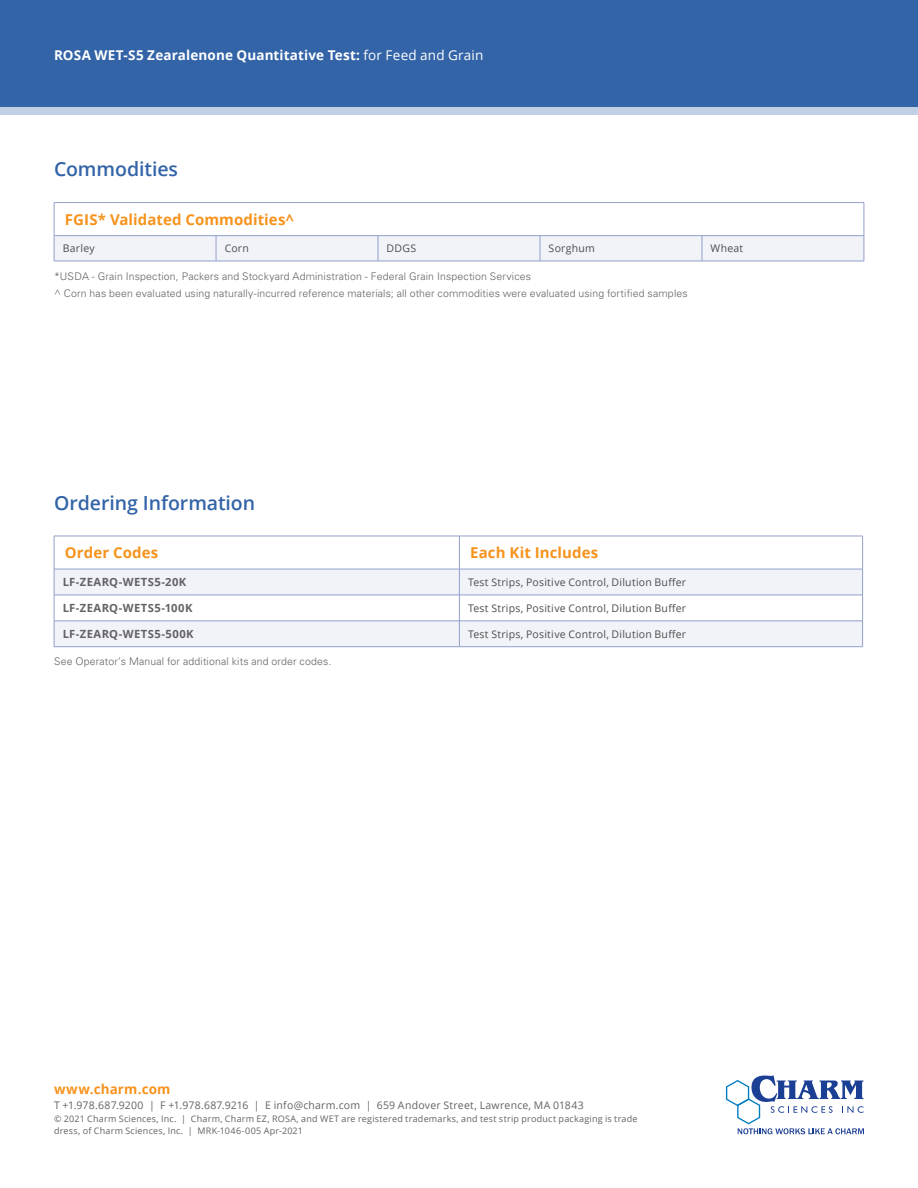
<style>
.page{position:relative;width:918px;height:1188px;background:#fff}
.page>*{position:absolute;margin:0;border:0;box-sizing:border-box;transform-origin:0 0}
.Subhead{font:600 19.5px "Open Sans";letter-spacing:-.005em;color:#3364a8}
.Paragraph_Style_1{font:700 15px "Open Sans";letter-spacing:.005em;color:#f7931d}
.Footer_Legal{font:700 13.5px "Open Sans";letter-spacing:.01em;color:#fff}
.Footer_Legal-2{font:700 13.5px "Open Sans";letter-spacing:.01em;color:#f7931d}
.Paragraph_Style_1-2{font:700 11.25px "Open Sans";letter-spacing:.035em;color:#636266}
.Body_Text{font:300 10.5px "Univers LT Std";letter-spacing:.015em;color:#636266}
.t1{font:10.5px "Open Sans";letter-spacing:.02em;color:#4d4d4d}
.Footer_Legal-3{font:10.5px "Open Sans";letter-spacing:.02em;color:#636266}
.Footer_Legal-4{font:9px/12.8px "Open Sans";letter-spacing:.025em;color:#636266}
.s1{font-weight:400}
</style>
<div class="page">
<div style="left:0;top:8px;width:918px;height:107px;background:#c2d0e5"></div>
<div style="left:0;top:0;width:918px;height:107px;background:#3364a8"></div>
<svg style="left:726px;top:1075px;width:138px;height:59px"></svg>
<hr style="left:54px;top:202px;width:162px;height:1px;background:#92a0cb">
<hr style="left:54px;top:203px;width:1px;height:33px;background:#92a0cb">
<hr style="left:216px;top:202px;width:162px;height:1px;background:#92a0cb">
<hr style="left:378px;top:202px;width:162px;height:1px;background:#92a0cb">
<hr style="left:540px;top:202px;width:162px;height:1px;background:#92a0cb">
<hr style="left:702px;top:202px;width:162px;height:1px;background:#92a0cb">
<hr style="left:864px;top:203px;width:1px;height:33px;background:#92a0cb">
<hr style="left:54px;top:235px;width:162px;height:1px;background:#92a0cb">
<hr style="left:216px;top:235px;width:162px;height:1px;background:#92a0cb">
<hr style="left:378px;top:235px;width:162px;height:1px;background:#92a0cb">
<hr style="left:540px;top:235px;width:162px;height:1px;background:#92a0cb">
<hr style="left:702px;top:235px;width:162px;height:1px;background:#92a0cb">
<svg style="left:54px;top:236px;width:811px;height:25px"></svg>
<hr style="left:54px;top:261px;width:162px;height:1px;background:#92a0cb">
<hr style="left:216px;top:261px;width:162px;height:1px;background:#92a0cb">
<hr style="left:378px;top:261px;width:162px;height:1px;background:#92a0cb">
<hr style="left:540px;top:261px;width:162px;height:1px;background:#92a0cb">
<hr style="left:702px;top:261px;width:162px;height:1px;background:#92a0cb">
<svg style="left:55px;top:570px;width:807px;height:76px;fill:#f1f3f8"></svg>
<hr style="left:54px;top:536px;width:405px;height:1px;background:#92a0cb">
<hr style="left:54px;top:536px;width:1px;height:33px;background:#92a0cb">
<hr style="left:459px;top:536px;width:404px;height:1px;background:#92a0cb">
<hr style="left:459px;top:536px;width:1px;height:33px;background:#92a0cb">
<hr style="left:862px;top:536px;width:1px;height:33px;background:#92a0cb">
<hr style="left:54px;top:569px;width:405px;height:1px;background:#92a0cb">
<hr style="left:459px;top:569px;width:404px;height:1px;background:#92a0cb">
<hr style="left:54px;top:595px;width:405px;height:1px;background:#92a0cb">
<hr style="left:459px;top:595px;width:404px;height:1px;background:#92a0cb">
<hr style="left:54px;top:621px;width:405px;height:1px;background:#92a0cb">
<svg style="left:54px;top:569px;width:1px;height:77px"></svg>
<hr style="left:459px;top:621px;width:404px;height:1px;background:#92a0cb">
<svg style="left:459px;top:570px;width:1px;height:76px"></svg>
<svg style="left:862px;top:569px;width:1px;height:77px"></svg>
<hr style="left:54px;top:646px;width:405px;height:1px;background:#92a0cb">
<hr style="left:459px;top:646px;width:404px;height:1px;background:#92a0cb">
<p class="Footer_Legal" style="left:54px;top:45px;width:431px">ROSA WET-S5 Zearalenone Quantitative Test: <span class="s1">for Feed and Grain</span></p>
<p class="Subhead" style="left:54px;top:156px;width:126px">Commodities</p>
<p class="Paragraph_Style_1" style="left:65px;top:209px;width:231px">FGIS* Validated Commodities^</p>
<p class="t1" style="left:63px;top:241px;width:34px">Barley</p>
<p class="t1" style="left:225px;top:241px;width:26px">Corn</p>
<p class="t1" style="left:387px;top:241px;width:31px">DDGS</p>
<p class="t1" style="left:549px;top:241px;width:48px">Sorghum</p>
<p class="t1" style="left:711px;top:241px;width:34px">Wheat</p>
<p class="Body_Text" style="left:54px;top:269px;width:479px">*USDA - Grain Inspection, Packers and Stockyard Administration - Federal Grain Inspection Services</p>
<p class="Body_Text" style="left:54px;top:287px;width:635px">^ Corn has been evaluated using naturally-incurred reference materials; all other commodities were evaluated using fortified samples</p>
<p class="Subhead" style="left:54px;top:489px;width:203px">Ordering Information</p>
<p class="Paragraph_Style_1" style="left:65px;top:542px;width:95px">Order Codes</p>
<p class="Paragraph_Style_1" style="left:470px;top:542px;width:130px">Each Kit Includes</p>
<p class="Paragraph_Style_1-2" style="left:63px;top:574px;width:125px">LF-ZEARQ-WETS5-20K</p>
<p class="t1" style="left:468px;top:575px;width:220px">Test Strips, Positive Control, Dilution Buffer</p>
<p class="Paragraph_Style_1-2" style="left:63px;top:600px;width:131px">LF-ZEARQ-WETS5-100K</p>
<p class="t1" style="left:468px;top:601px;width:220px">Test Strips, Positive Control, Dilution Buffer</p>
<p class="Paragraph_Style_1-2" style="left:63px;top:626px;width:133px">LF-ZEARQ-WETS5-500K</p>
<p class="t1" style="left:468px;top:627px;width:220px">Test Strips, Positive Control, Dilution Buffer</p>
<p class="Body_Text" style="left:54px;top:655px;width:279px">See Operator’s Manual for additional kits and order codes.</p>
<p class="Footer_Legal-2" style="left:54px;top:1079px;width:118px">www.charm.com</p>
<p class="Footer_Legal-3" style="left:54px;top:1098px;width:531px">T +1.978.687.9200 | F +1.978.687.9216 | E info@charm.com | 659 Andover Street, Lawrence, MA 01843</p>
<p class="Footer_Legal-4" style="left:54px;top:1112px;width:585px">© 2021 Charm Sciences, Inc. | Charm, Charm EZ, ROSA, and WET are registered trademarks, and test strip product packaging is trade dress, of Charm Sciences, Inc. | MRK-1046-005 Apr-2021</p>
</div>
